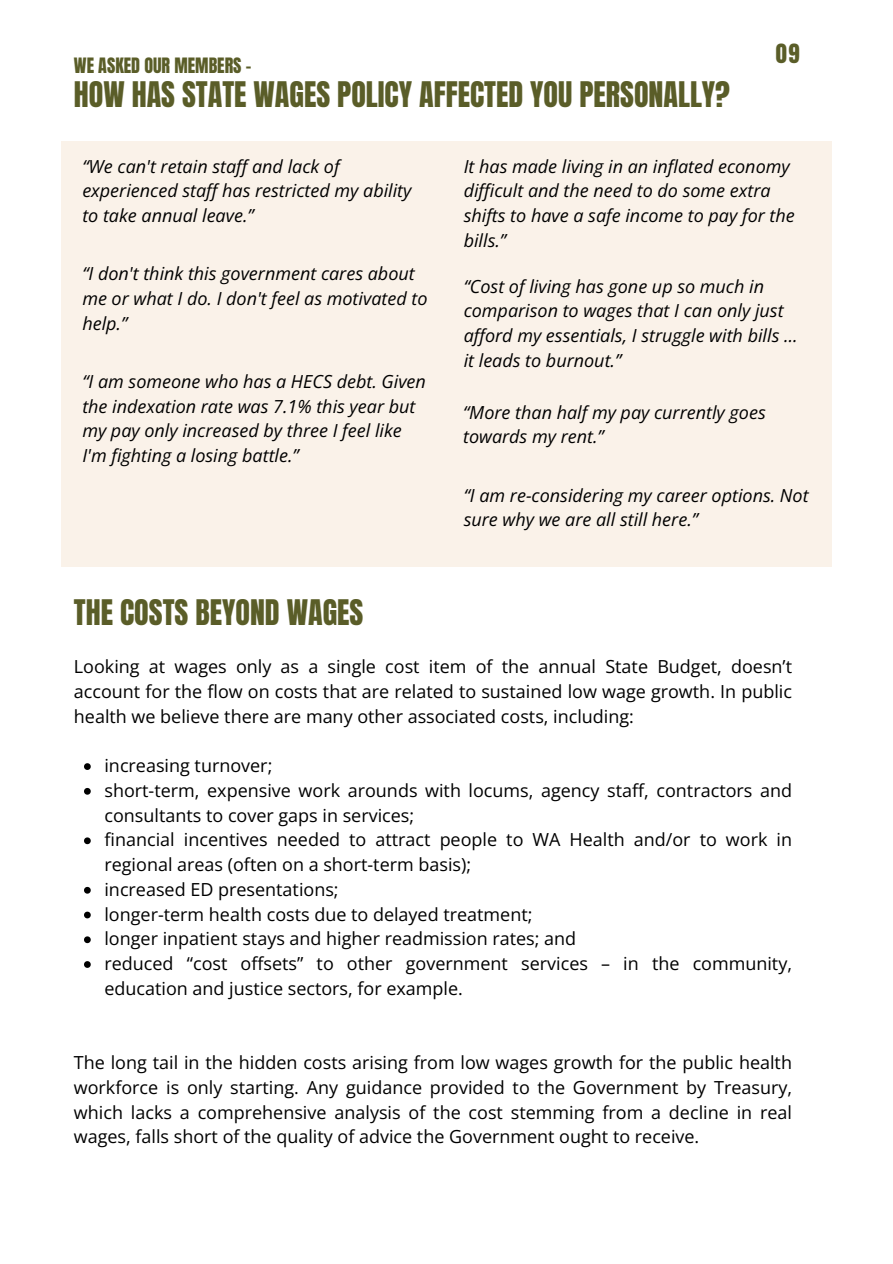
<style>
.page{position:relative;width:893px;height:1264px;background:#fff}
.page>*{position:absolute;margin:0;border:0;box-sizing:border-box;transform-origin:0 0}
.t1{font:30px "Anton";color:#5a5d28}
.t2{font:22.5px "Anton";color:#5a5d28}
.t3{font:18px/24.8px "Open Sans";color:#000}
.t4{font:italic 18px/24.8px "Open Sans";color:#000}
.t5{font:18px "Anton";color:#5a5d28}
</style>
<div class="page">
<div style="left:61px;top:141px;width:770px;height:426px;background:#faf2e9"></div>
<svg style="left:84px;top:763px;width:7px;height:7px"></svg>
<svg style="left:84px;top:788px;width:7px;height:6px"></svg>
<svg style="left:84px;top:837px;width:7px;height:7px"></svg>
<svg style="left:84px;top:886px;width:7px;height:7px"></svg>
<svg style="left:84px;top:911px;width:7px;height:7px"></svg>
<svg style="left:84px;top:936px;width:7px;height:7px"></svg>
<svg style="left:84px;top:961px;width:7px;height:6px"></svg>
<p class="t5" style="left:74px;top:52px;width:179px">WE ASKED OUR MEMBERS -</p>
<p class="t1" style="left:74px;top:73px;width:657px">HOW HAS STATE WAGES POLICY AFFECTED YOU PERSONALLY?</p>
<p class="t2" style="left:775px;top:37px;width:26px">09</p>
<p class="t4" style="left:82px;top:153px;width:330px">“We can't retain staff and lack of experienced staff has restricted my ability to take annual leave.”</p>
<p class="t4" style="left:82px;top:261px;width:346px">“I don't think this government cares about me or what I do. I don't feel as motivated to help.”</p>
<p class="t4" style="left:82px;top:368px;width:345px">“I am someone who has a HECS debt. Given the indexation rate was 7.1% this year but my pay only increased by three I feel like I'm fighting a losing battle.”</p>
<p class="t1" style="left:74px;top:591px;width:291px">THE COSTS BEYOND WAGES</p>
<p class="t4" style="left:463px;top:153px;width:332px">It has made living in an inflated economy difficult and the need to do some extra shifts to have a safe income to pay for the bills.”</p>
<p class="t4" style="left:463px;top:273px;width:335px">“Cost of living has gone up so much in comparison to wages that I can only just afford my essentials, I struggle with bills … it leads to burnout.”</p>
<p class="t4" style="left:463px;top:399px;width:304px">“More than half my pay currently goes towards my rent.”</p>
<p class="t4" style="left:463px;top:482px;width:346px">“I am re-considering my career options. Not sure why we are all still here.”</p>
<p class="t3" style="left:74px;top:654px;width:719px;text-align:justify">Looking at wages only as a single cost item of the annual State Budget, doesn’t account for the flow on costs that are related to sustained low wage growth. In public health we believe there are many other associated costs, including:</p>
<p class="t3" style="left:104px;top:752px;width:169px">increasing turnover;</p>
<p class="t3" style="left:104px;top:777px;width:689px">short-term, expensive work arounds with locums, agency staff, contractors and consultants to cover gaps in services;</p>
<p class="t3" style="left:104px;top:827px;width:689px">financial incentives needed to attract people to WA Health and/or to work in regional areas (often on a short-term basis);</p>
<p class="t3" style="left:104px;top:876px;width:236px">increased ED presentations;</p>
<p class="t3" style="left:104px;top:901px;width:429px">longer-term health costs due to delayed treatment;</p>
<p class="t3" style="left:104px;top:926px;width:473px">longer inpatient stays and higher readmission rates; and</p>
<p class="t3" style="left:104px;top:950px;width:689px">reduced “cost offsets” to other government services – in the community, education and justice sectors, for example.</p>
<p class="t3" style="left:74px;top:1049px;width:719px;text-align:justify">The long tail in the hidden costs arising from low wages growth for the public health workforce is only starting. Any guidance provided to the Government by Treasury, which lacks a comprehensive analysis of the cost stemming from a decline in real wages, falls short of the quality of advice the Government ought to receive.</p>
</div>
